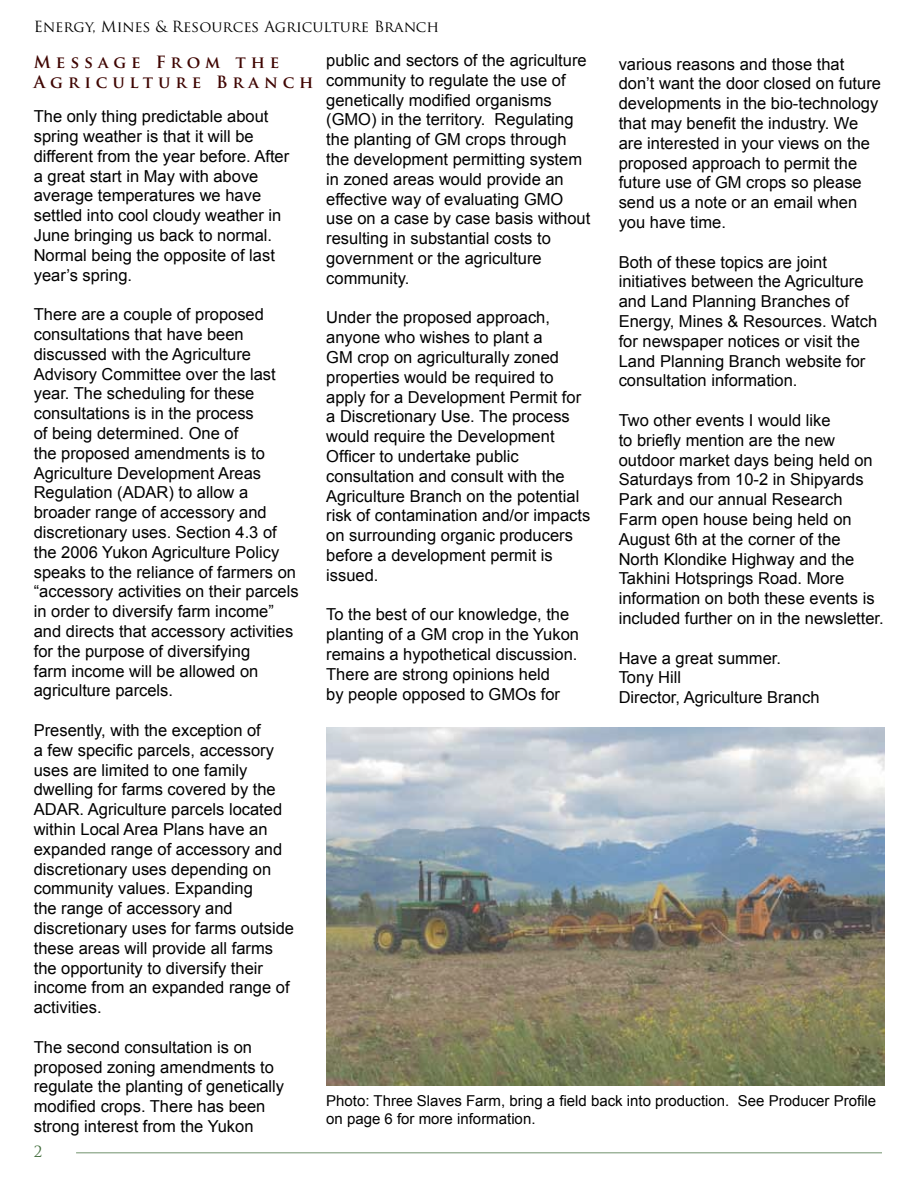
<style>
.page{position:relative;width:918px;height:1188px;background:#fff}
.page>*{position:absolute;margin:0;border:0;box-sizing:border-box;transform-origin:0 0}
.t1{font:16.5px/19.8px "Arial";color:#000}
.t2{font:700 16.5px/19.8px "Trajan Pro";letter-spacing:.3em;color:#3f0502}
.t3{font:15px/18px "Arial";color:#000}
.t4{font:15px "Trajan Pro";color:#000}
.t5{font:15px "Trajan Pro";color:#406c3a}
</style>
<div class="page">
<hr style="left:76px;top:1152px;width:806px;height:2px;background:#406c3a">
<img style="left:326px;top:728px;width:558px;height:358px">
<p class="t4" style="left:34px;top:17px;width:407px">Energy, Mines &amp; Resources Agriculture Branch</p>
<p class="t2" style="left:34px;top:52px;width:281px">Message From the<br>Agriculture Branch</p>
<p class="t1" style="left:34px;top:107px;width:257px">The only thing predictable about spring weather is that it will be different from the year before. After a great start in May with above average temperatures we have settled into cool cloudy weather in<br>June bringing us back to normal.<br>Normal being the opposite of last year’s spring.</p>
<p class="t1" style="left:34px;top:305px;width:266px">There are a couple of proposed consultations that have been discussed with the Agriculture<br>Advisory Committee over the last year. The scheduling for these consultations is in the process<br>of being determined. One of<br>the proposed amendments is to<br>Agriculture Development Areas<br>Regulation (ADAR) to allow a broader range of accessory and discretionary uses. Section 4.3 of the 2006 Yukon Agriculture Policy speaks to the reliance of farmers on “accessory activities on their parcels in order to diversify farm income” and directs that accessory activities for the purpose of diversifying<br>farm income will be allowed on agriculture parcels.</p>
<p class="t1" style="left:34px;top:720px;width:262px">Presently, with the exception of<br>a few specific parcels, accessory uses are limited to one family dwelling for farms covered by the<br>ADAR. Agriculture parcels located within Local Area Plans have an expanded range of accessory and discretionary uses depending on community values. Expanding<br>the range of accessory and discretionary uses for farms outside these areas will provide all farms the opportunity to diversify their income from an expanded range of activities.</p>
<p class="t1" style="left:34px;top:1037px;width:252px">The second consultation is on proposed zoning amendments to regulate the planting of genetically modified crops. There has been strong interest from the Yukon</p>
<p class="t1" style="left:326px;top:50px;width:266px">public and sectors of the agriculture community to regulate the use of genetically modified organisms (GMO) in the territory. Regulating the planting of GM crops through the development permitting system in zoned areas would provide an effective way of evaluating GMO use on a case by case basis without resulting in substantial costs to government or the agriculture community.</p>
<p class="t1" style="left:326px;top:308px;width:266px">Under the proposed approach, anyone who wishes to plant a<br>GM crop on agriculturally zoned properties would be required to apply for a Development Permit for a Discretionary Use. The process would require the Development<br>Officer to undertake public consultation and consult with the<br>Agriculture Branch on the potential risk of contamination and/or impacts on surrounding organic producers before a development permit is issued.</p>
<p class="t1" style="left:326px;top:605px;width:254px">To the best of our knowledge, the planting of a GM crop in the Yukon remains a hypothetical discussion.<br>There are strong opinions held<br>by people opposed to GMOs for</p>
<p class="t1" style="left:619px;top:54px;width:264px">various reasons and those that don’t want the door closed on future developments in the bio-technology that may benefit the industry. We are interested in your views on the proposed approach to permit the future use of GM crops so please send us a note or an email when you have time.</p>
<p class="t1" style="left:619px;top:252px;width:260px">Both of these topics are joint initiatives between the Agriculture and Land Planning Branches of<br>Energy, Mines &amp; Resources. Watch for newspaper notices or visit the<br>Land Planning Branch website for consultation information.</p>
<p class="t1" style="left:619px;top:411px;width:267px">Two other events I would like<br>to briefly mention are the new outdoor market days being held on<br>Saturdays from 10-2 in Shipyards<br>Park and our annual Research<br>Farm open house being held on<br>August 6th at the corner of the<br>North Klondike Highway and the<br>Takhini Hotsprings Road. More information on both these events is included further on in the newsletter.</p>
<p class="t1" style="left:619px;top:648px;width:202px">Have a great summer.<br>Tony Hill<br>Director, Agriculture Branch</p>
<p class="t3" style="left:326px;top:1092px;width:551px">Photo: Three Slaves Farm, bring a field back into production. See Producer Profile on page 6 for more information.</p>
<p class="t5" style="left:34px;top:1142px;width:10px">2</p>
</div>
